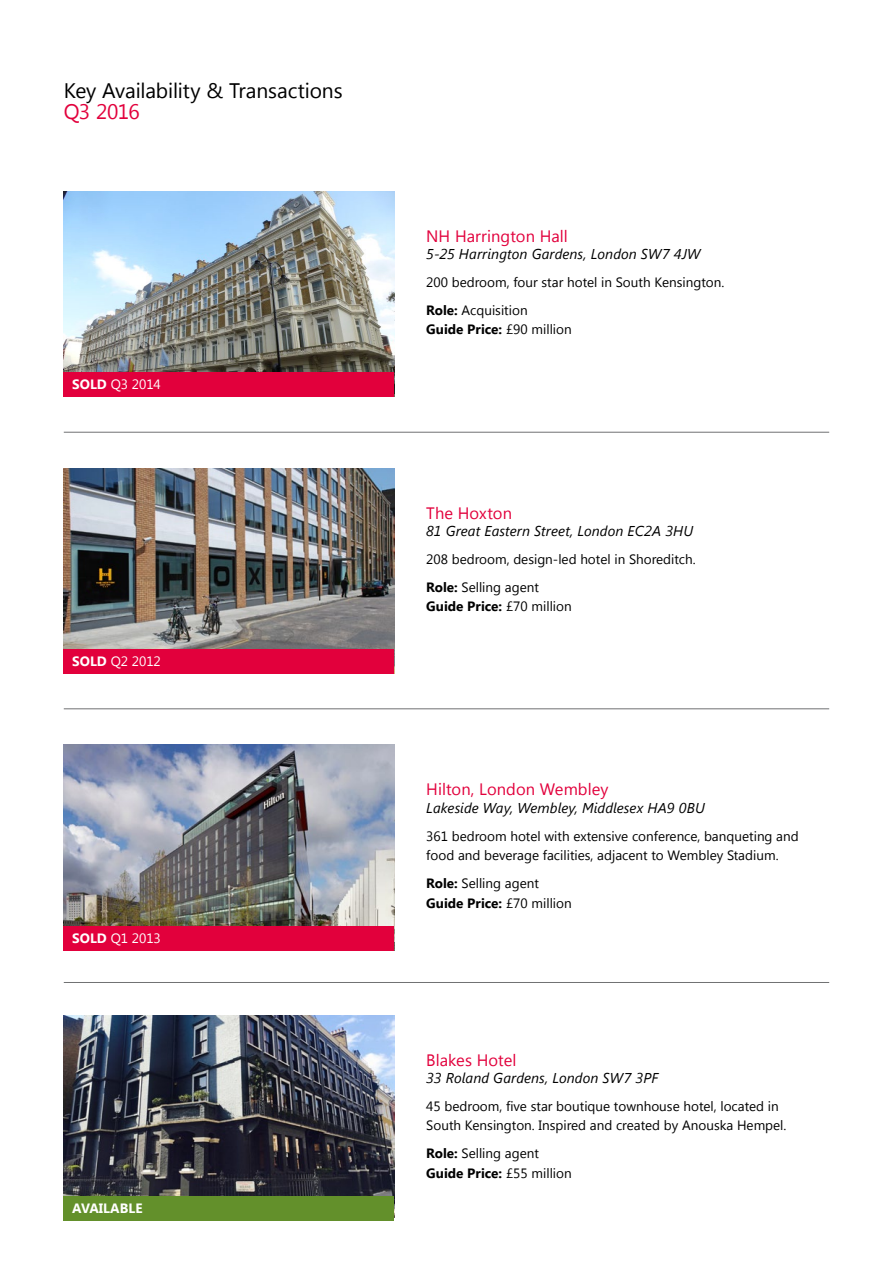
<style>
.page{position:relative;width:893px;height:1263px;background:#fff}
.page>*{position:absolute;margin:0;border:0;box-sizing:border-box;transform-origin:0 0}
.t1{font:21px "Segoe UI";letter-spacing:-.005em;color:#000}
.t2{font:21px "Segoe UI";letter-spacing:-.03em;color:#e2003c}
.t3{font:16.5px "Segoe UI";letter-spacing:.005em;color:#e2003c}
.t4{font:italic 14.25px "Segoe UI";letter-spacing:.01em;color:#000}
.t5{font:13.5px/19.5px "Segoe UI";color:#000}
.t6{font:700 13.5px "Segoe UI";color:#000}
.t7{font:13.5px "Segoe UI";color:#fff}
.t8{font:700 13.5px "Segoe UI";color:#fff}
.s1{font-weight:700}
.s2{font-weight:400}
</style>
<div class="page">
<hr style="left:64px;top:432px;width:765px;height:1px;background:#707172">
<hr style="left:64px;top:708px;width:765px;height:1px;background:#707172">
<img style="left:64px;top:191px;width:330px;height:181px">
<img style="left:64px;top:468px;width:330px;height:181px">
<div style="left:64px;top:372px;width:330px;height:24px;background:#e2003c"></div>
<div style="left:64px;top:649px;width:330px;height:24px;background:#e2003c"></div>
<img style="left:64px;top:745px;width:330px;height:181px">
<div style="left:64px;top:926px;width:330px;height:24px;background:#e2003c"></div>
<img style="left:64px;top:1015px;width:330px;height:181px">
<hr style="left:64px;top:982px;width:765px;height:1px;background:#707172">
<div style="left:64px;top:1196px;width:330px;height:24px;background:#63902b"></div>
<h1 class="t1" style="left:64px;top:76px;width:280px">Key Availability &amp; Transactions</h1>
<h1 class="t2" style="left:64px;top:97px;width:77px">Q3 2016</h1>
<p class="t7" style="left:72px;top:375px;width:90px"><span class="s1">SOLD</span> Q3 2014</p>
<p class="t7" style="left:72px;top:652px;width:90px"><span class="s1">SOLD</span> Q2 2012</p>
<p class="t7" style="left:72px;top:929px;width:90px"><span class="s1">SOLD</span> Q1 2013</p>
<p class="t8" style="left:72px;top:1199px;width:72px">AVAILABLE</p>
<p class="t3" style="left:426px;top:224px;width:143px">NH Harrington Hall</p>
<p class="t4" style="left:426px;top:244px;width:276px">5-25 Harrington Gardens, London SW7 4JW</p>
<p class="t5" style="left:426px;top:267px;width:299px;line-height:28px">200 bedroom, four star hotel in South Kensington.<br><span class="s1">Role:</span> Acquisition</p>
<p class="t6" style="left:426px;top:320px;width:147px">Guide Price: <span class="s2">£90 million</span></p>
<p class="t3" style="left:426px;top:501px;width:87px">The Hoxton</p>
<p class="t4" style="left:426px;top:521px;width:268px">81 Great Eastern Street, London EC2A 3HU</p>
<p class="t5" style="left:426px;top:544px;width:271px;line-height:28px">208 bedroom, design-led hotel in Shoreditch.<br><span class="s1">Role:</span> Selling agent</p>
<p class="t6" style="left:426px;top:597px;width:147px">Guide Price: <span class="s2">£70 million</span></p>
<p class="t3" style="left:426px;top:778px;width:184px">Hilton, London Wembley</p>
<p class="t4" style="left:426px;top:797px;width:280px">Lakeside Way, Wembley, Middlesex HA9 0BU</p>
<p class="t5" style="left:426px;top:825px;width:374px">361 bedroom hotel with extensive conference, banqueting and food and beverage facilities, adjacent to Wembley Stadium.</p>
<p class="t5" style="left:426px;top:873px;width:147px"><span class="s1">Role:</span> Selling agent<br><span class="s1">Guide Price:</span> £70 million</p>
<p class="t3" style="left:426px;top:1048px;width:92px">Blakes Hotel</p>
<p class="t4" style="left:426px;top:1068px;width:234px">33 Roland Gardens, London SW7 3PF</p>
<p class="t5" style="left:426px;top:1096px;width:362px">45 bedroom, five star boutique townhouse hotel, located in<br>South Kensington. Inspired and created by Anouska Hempel.</p>
<p class="t5" style="left:426px;top:1143px;width:147px"><span class="s1">Role:</span> Selling agent<br><span class="s1">Guide Price:</span> £55 million</p>
</div>
